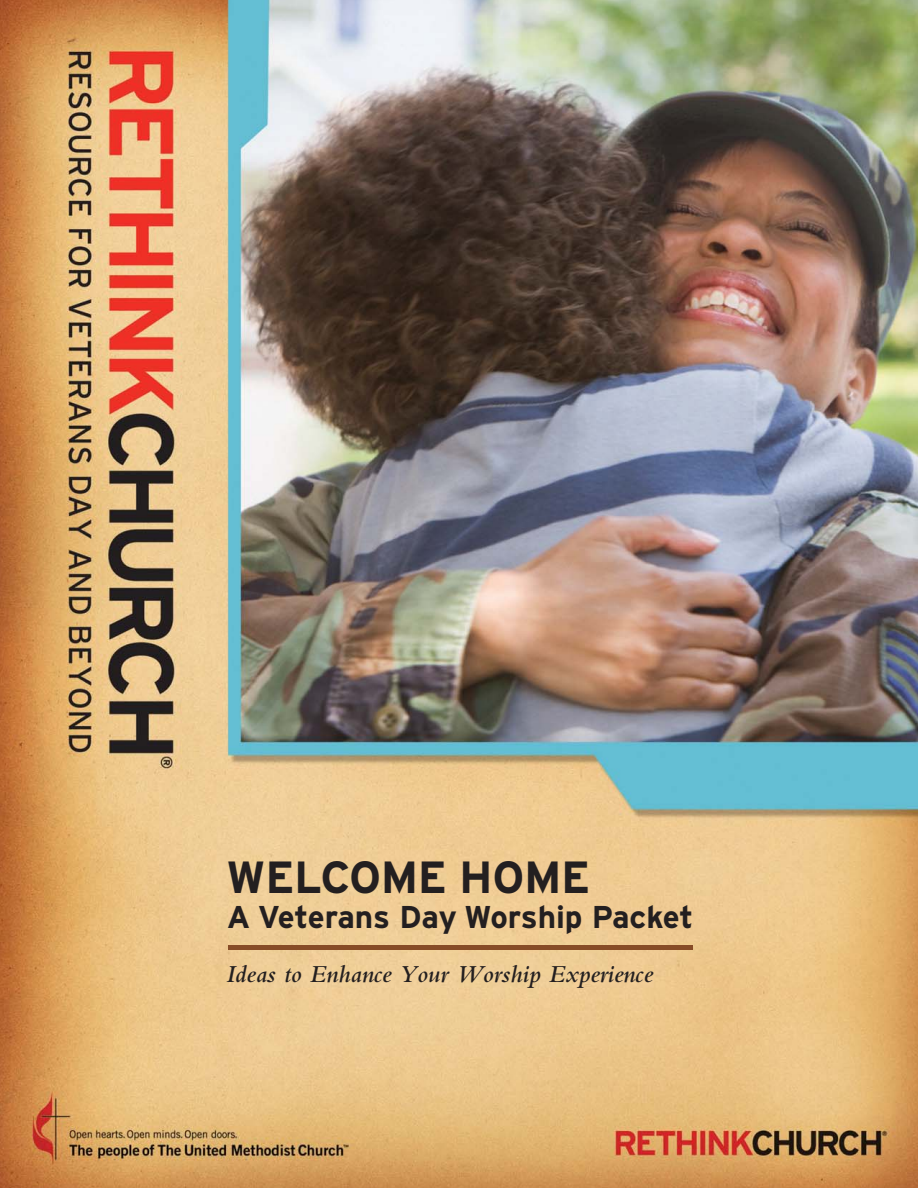
<style>
.page{position:relative;width:918px;height:1188px;background:#fff}
.page>*{position:absolute;margin:0;border:0;box-sizing:border-box;transform-origin:0 0}
.t1{font:700 45px "Interstate";letter-spacing:-.01em;color:#231f20}
.t2{font:700 31.5px "Interstate";letter-spacing:-.005em;color:#231f20}
.t3{font:italic 600 25.5px "Bembo";color:#231f20}
</style>
<div class="page">
<img style="left:0;top:0;width:918px;height:1188px">
<hr style="left:228px;top:945px;width:465px;height:4px;background:#874c27">
<h1 class="t1" style="left:226px;top:860px;width:366px">WELCOME HOME</h1>
<p class="t2" style="left:227px;top:906px;width:468px">A Veterans Day Worship Packet</p>
<p class="t3" style="left:227px;top:965px;width:428px">Ideas to Enhance Your Worship Experience</p>
</div>
